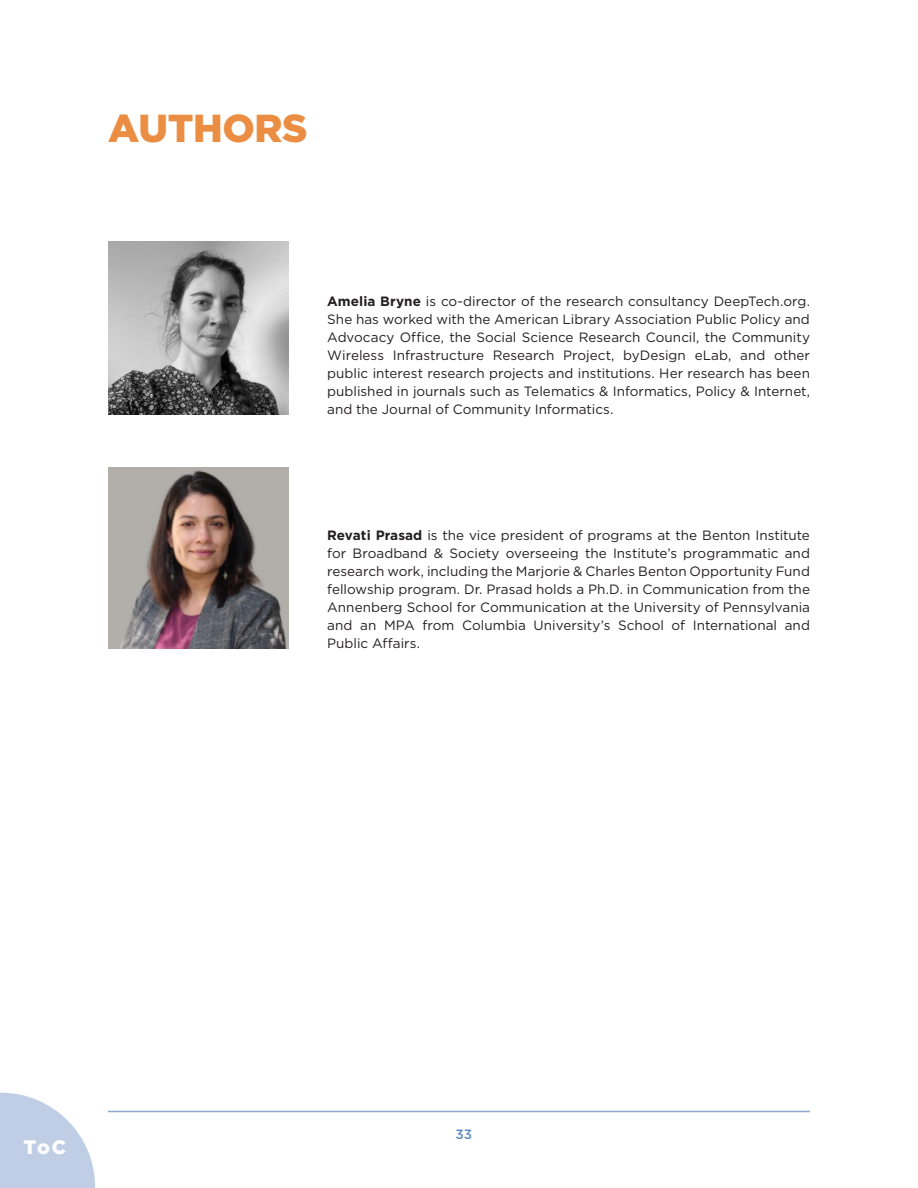
<style>
.page{position:relative;width:918px;height:1188px;background:#fff}
.page>*{position:absolute;margin:0;border:0;box-sizing:border-box;transform-origin:0 0}
.t1{font:900 39px "Gotham";letter-spacing:-.01em;color:#eb8e43}
.t2{font:900 19.5px "Gotham";color:#fff}
.t3{font:13.5px/18px "Gotham";color:#231f20;text-align:justify}
.t4{font:500 13.5px "Gotham";color:#5f8cc0}
.s1{font-weight:700}
</style>
<div class="page">
<hr style="left:108px;top:1111px;width:702px;height:1px;background:#8eaad2">
<svg style="left:0;top:1093px;width:95px;height:95px"></svg>
<img style="left:108px;top:242px;width:180px;height:173px">
<img style="left:108px;top:468px;width:180px;height:180px">
<h1 class="t1" style="left:108px;top:102px;width:201px">AUTHORS</h1>
<p class="t3" style="left:327px;top:292px;width:484px"><span class="s1">Amelia Bryne</span> is co-director of the research consultancy DeepTech.org.<br>She has worked with the American Library Association Public Policy and Advocacy Office, the Social Science Research Council, the Community Wireless Infrastructure Research Project, byDesign eLab, and other public interest research projects and institutions. Her research has been published in journals such as Telematics &amp; Informatics, Policy &amp; Internet, and the Journal of Community Informatics.</p>
<p class="t3" style="left:327px;top:526px;width:484px"><span class="s1">Revati Prasad</span> is the vice president of programs at the Benton Institute for Broadband &amp; Society overseeing the Institute’s programmatic and research work, including the Marjorie &amp; Charles Benton Opportunity Fund fellowship program. Dr. Prasad holds a Ph.D. in Communication from the Annenberg School for Communication at the University of Pennsylvania and an MPA from Columbia University’s School of International and Public Affairs.</p>
<h2 class="t2" style="left:24px;top:1134px;width:44px">ToC</h2>
<p class="t4" style="left:455px;top:1126px;width:18px">33</p>
</div>
